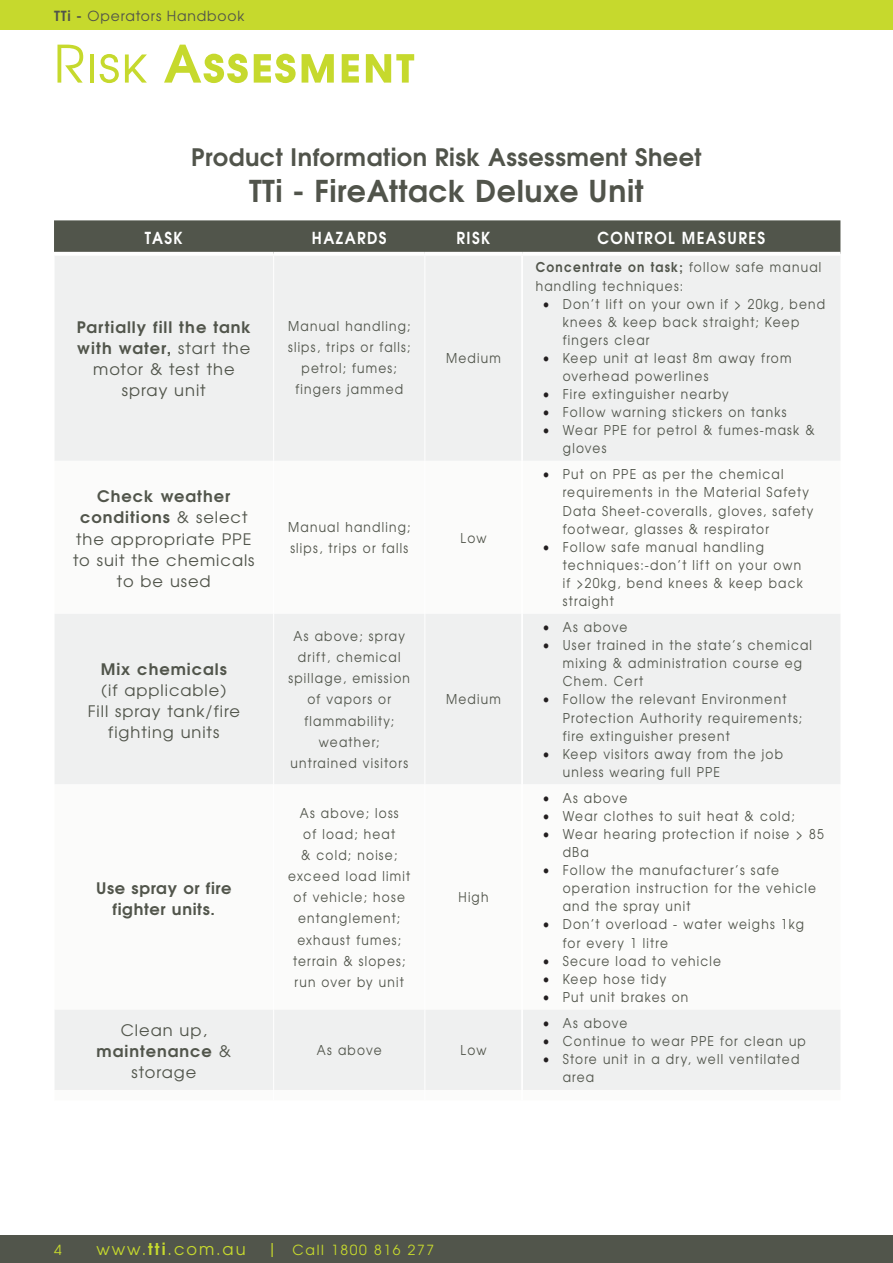
<style>
.page{position:relative;width:893px;height:1263px;background:#fff}
.page>*{position:absolute;margin:0;border:0;box-sizing:border-box;transform-origin:0 0}
.t1{font:700 51.45px "Te X Gyre Adventor";letter-spacing:.02em;color:#c6d92d}
.heading{font:700 30px "Te X Gyre Adventor";letter-spacing:.02em;color:#51544b}
.heading-2{font:700 24px "Te X Gyre Adventor";letter-spacing:.02em;color:#51544b}
.TABLE_SUB_HEADER_REV{font:700 16.5px "Te X Gyre Adventor";letter-spacing:.095em;color:#fff;scale:.9 1}
.t2{font:16.2px "Te X Gyre Adventor";color:#c6d92d}
.TABLE_BODY{font:15.9px/21px "Te X Gyre Adventor";letter-spacing:.06em;color:#51554b;text-align:center}
.TABLE_BODY-2{font:700 15.9px/21px "Te X Gyre Adventor";letter-spacing:.05em;color:#51554b;text-align:center}
.t3{font:13.95px "Te X Gyre Adventor";letter-spacing:.06em;color:#51544a}
.t4{font:13.95px "Te X Gyre Adventor";letter-spacing:.12em;color:#c6d92d}
.TABLE_BODY-3{font:13.5px/18px "Te X Gyre Adventor";letter-spacing:.1em;color:#51554b;scale:.9 1}
.TABLE_BODY-4{font:13.5px/18px "Te X Gyre Adventor";letter-spacing:.08em;color:#51554b;scale:.9 1}
.s1{font-weight:700}
.s2{font-weight:400}
.s3{color:#231f20}
.s4{font-size:16.2px}
</style>
<div class="page">
<div style="left:0;top:1235px;width:893px;height:28px;background:#51554b"></div>
<div style="left:0;top:0;width:893px;height:30px;background:#c6d92d"></div>
<div style="left:54px;top:220px;width:786px;height:32px;background:#51554b"></div>
<div style="left:55px;top:256px;width:785px;height:205px;background:#eff0f0"></div>
<svg style="left:55px;top:614px;width:785px;height:476px;fill:#eff0f0"></svg>
<hr style="left:521px;top:256px;width:2px;height:205px;background:#fff">
<hr style="left:521px;top:614px;width:2px;height:170px;background:#fff">
<hr style="left:521px;top:784px;width:2px;height:225px;background:#fff">
<hr style="left:521px;top:1009px;width:2px;height:81px;background:#fff">
<hr style="left:273px;top:256px;width:1px;height:205px;background:#fff">
<hr style="left:424px;top:256px;width:1px;height:205px;background:#fff">
<hr style="left:273px;top:614px;width:1px;height:170px;background:#fff">
<hr style="left:424px;top:614px;width:1px;height:170px;background:#fff">
<hr style="left:273px;top:784px;width:1px;height:225px;background:#fff">
<hr style="left:424px;top:784px;width:1px;height:225px;background:#fff">
<hr style="left:273px;top:1009px;width:1px;height:81px;background:#fff">
<hr style="left:424px;top:1009px;width:1px;height:81px;background:#fff">
<p class="t3" style="left:54px;top:5px;width:192px"><span class="s1">TTi -</span> Operators Handbook</p>
<p class="t1" style="left:54px;top:19px;width:362px"><span class="s2">Risk</span> Assesment</p>
<p class="heading-2" style="left:191px;top:137px;width:512px">Product Information Risk Assessment Sheet</p>
<p class="heading" style="left:249px;top:165px;width:396px">TTi - FireAttack Deluxe Unit</p>
<p class="TABLE_SUB_HEADER_REV" style="left:145px;top:223px;width:44px">TASK</p>
<p class="TABLE_SUB_HEADER_REV" style="left:312px;top:223px;width:85px">HAZARDS</p>
<p class="TABLE_SUB_HEADER_REV" style="left:456px;top:223px;width:39px">RISK</p>
<p class="TABLE_SUB_HEADER_REV" style="left:597px;top:223px;width:188px">CONTROL MEASURES</p>
<p class="TABLE_BODY-2" style="left:77px;top:315px;width:175px">Partially fill the tank with water, <span class="s2">start the motor &amp; test the spray unit</span></p>
<p class="TABLE_BODY-3" style="left:288px;top:315px;width:138px;line-height:21px;text-align:center">Manual handling; slips, trips or falls; petrol; fumes; fingers jammed</p>
<p class="TABLE_BODY-3" style="left:446px;top:348px;width:62px">Medium</p>
<p class="TABLE_BODY" style="left:73px;top:485px;width:183px"><span class="s1">Check weather conditions</span> &amp; select the appropriate PPE to suit the chemicals to be used</p>
<p class="TABLE_BODY-2" style="left:101px;top:657px;width:128px">Mix chemicals</p>
<p class="TABLE_BODY" style="left:101px;top:678px;width:127px">(if applicable)</p>
<p class="TABLE_BODY" style="left:88px;top:699px;width:154px">Fill spray tank/fire fighting units</p>
<p class="TABLE_BODY-2" style="left:96px;top:876px;width:137px">Use spray or fire fighter units.</p>
<p class="TABLE_BODY" style="left:97px;top:1018px;width:136px">Clean up, <span class="s1">maintenance</span> &amp; storage</p>
<p class="TABLE_BODY-3" style="left:288px;top:516px;width:137px;line-height:21px">Manual handling; slips, trips or falls</p>
<p class="TABLE_BODY-3" style="left:461px;top:528px;width:30px">Low</p>
<p class="TABLE_BODY-3" style="left:288px;top:625px;width:137px;line-height:21px;text-align:center">As above; spray drift, chemical spillage, emission of vapors or flammability; weather; untrained visitors</p>
<p class="TABLE_BODY-3" style="left:288px;top:802px;width:137px;line-height:21px;text-align:center">As above; loss<br>of load; heat<br>&amp; cold; noise; exceed load limit of vehicle; hose entanglement; exhaust fumes; terrain &amp; slopes; run over by unit</p>
<p class="TABLE_BODY-3" style="left:446px;top:690px;width:62px">Medium</p>
<p class="TABLE_BODY-3" style="left:458px;top:888px;width:35px">High</p>
<p class="TABLE_BODY-3" style="left:317px;top:1040px;width:73px">As above</p>
<p class="TABLE_BODY-3" style="left:461px;top:1040px;width:30px">Low</p>
<p class="TABLE_BODY-3" style="left:536px;top:258px;width:319px"><span class="s1">Concentrate on task;</span> follow safe manual handling techniques:</p>
<p class="TABLE_BODY-3" style="left:563px;top:294px;width:293px;text-indent:-20px"><span class="s3">•</span> Don’t lift on your own if &gt; 20kg, bend knees &amp; keep back straight; Keep fingers clear</p>
<p class="TABLE_BODY-4" style="left:563px;top:348px;width:256px;text-indent:-20px"><span class="s3">•</span> Keep unit at least 8m away from overhead powerlines</p>
<p class="TABLE_BODY-3" style="left:542px;top:384px;width:208px"><span class="s3">•</span> Fire extinguisher nearby</p>
<p class="TABLE_BODY-3" style="left:542px;top:402px;width:273px"><span class="s3">•</span> Follow warning stickers on tanks</p>
<p class="TABLE_BODY-3" style="left:563px;top:420px;width:281px;text-indent:-20px"><span class="s3">•</span> Wear PPE for petrol &amp; fumes-mask &amp; gloves</p>
<p class="TABLE_BODY-3" style="left:563px;top:465px;width:280px;text-indent:-20px"><span class="s3">•</span> Put on PPE as per the chemical requirements in the Material Safety Data Sheet-coveralls, gloves, safety footwear, glasses &amp; respirator</p>
<p class="TABLE_BODY-3" style="left:563px;top:537px;width:268px;text-indent:-20px"><span class="s3">•</span> Follow safe manual handling techniques:-don’t lift on your own if &gt;20kg, bend knees &amp; keep back straight</p>
<p class="TABLE_BODY-3" style="left:542px;top:617px;width:96px"><span class="s3">•</span> As above</p>
<p class="TABLE_BODY-3" style="left:563px;top:635px;width:278px;text-indent:-20px"><span class="s3">•</span> User trained in the state’s chemical mixing &amp; administration course eg<br>Chem. Cert</p>
<p class="TABLE_BODY-3" style="left:563px;top:690px;width:268px;text-indent:-20px"><span class="s3">•</span> Follow the relevant Environment<br>Protection Authority requirements; fire extinguisher present</p>
<p class="TABLE_BODY-3" style="left:563px;top:744px;width:246px;text-indent:-20px"><span class="s3">•</span> Keep visitors away from the job unless wearing full PPE</p>
<p class="TABLE_BODY-3" style="left:542px;top:788px;width:96px"><span class="s3">•</span> As above</p>
<p class="TABLE_BODY-3" style="left:542px;top:806px;width:282px"><span class="s3">•</span> Wear clothes to suit heat &amp; cold;</p>
<p class="TABLE_BODY-3" style="left:563px;top:824px;width:292px;text-indent:-20px"><span class="s3">•</span> Wear hearing protection if noise &gt; 85 dBa</p>
<p class="TABLE_BODY-3" style="left:563px;top:860px;width:283px;text-indent:-20px"><span class="s3">•</span> Follow the manufacturer’s safe operation instruction for the vehicle and the spray unit</p>
<p class="TABLE_BODY-4" style="left:563px;top:915px;width:269px;text-indent:-20px"><span class="s3">•</span> Don’t overload - water weighs 1kg for every 1 litre</p>
<p class="TABLE_BODY-3" style="left:542px;top:951px;width:200px"><span class="s3">•</span> Secure load to vehicle</p>
<p class="TABLE_BODY-3" style="left:542px;top:969px;width:139px"><span class="s3">•</span> Keep hose tidy</p>
<p class="TABLE_BODY-3" style="left:542px;top:987px;width:164px"><span class="s3">•</span> Put unit brakes on</p>
<p class="TABLE_BODY-3" style="left:542px;top:1013px;width:96px"><span class="s3">•</span> As above</p>
<p class="TABLE_BODY-3" style="left:542px;top:1031px;width:294px"><span class="s3">•</span> Continue to wear PPE for clean up</p>
<p class="TABLE_BODY-3" style="left:563px;top:1049px;width:264px;text-indent:-20px"><span class="s3">•</span> Store unit in a dry, well ventilated area</p>
<p class="t4" style="left:54px;top:1239px;width:9px">4</p>
<p class="t2" style="left:96px;top:1237px;width:151px">www.<span class="s1">tti</span>.com.au</p>
<p class="t4" style="left:267px;top:1239px;width:169px"><span class="s4">|</span> Call 1800 816 277</p>
</div>
